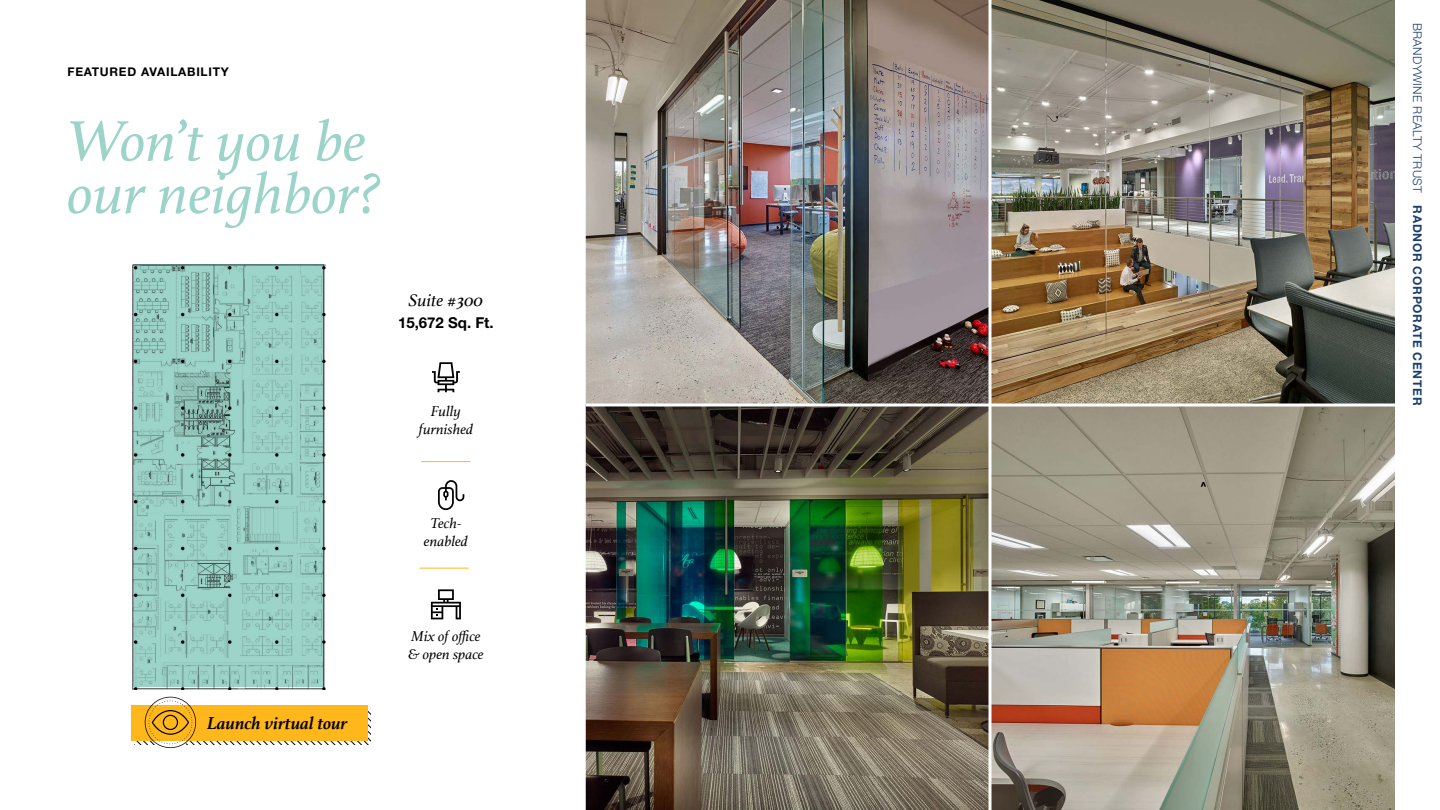
<style>
.page{position:relative;width:1440px;height:810px;background:#fff}
.page>*{position:absolute;margin:0;border:0;box-sizing:border-box;transform-origin:0 0}
.t1{font:italic 60px/52.5px "Athelas";color:#9dd4c9}
.t2{font:italic 700 18.23px "Athelas";color:#000}
.t3{font:italic 18px "Athelas";color:#000}
.t4{font:italic 15px/18px "Athelas";color:#000;text-align:center}
.t5{font:700 15px "Helvetica Neue LT Std";color:#000}
.t6{font:300 12px "Helvetica Neue LT Std";letter-spacing:.03em;color:#1b3e6e}
.t7{font:700 12px "Helvetica Neue LT Std";letter-spacing:.06em;color:#000}
.t8{font:700 9px "Helvetica Neue LT Std";color:#000}
.s1{font-weight:700}
</style>
<div class="page">
<img style="left:586px;top:0;width:809px;height:810px">
<img style="left:133px;top:264px;width:193px;height:425px">
<svg style="left:134px;top:697px;width:236px;height:51px"></svg>
<svg style="left:432px;top:362px;width:28px;height:30px"></svg>
<hr style="left:419px;top:568px;width:50px;height:1px;background:#ffb71b">
<hr style="left:421px;top:461px;width:50px;height:1px;background:#ffb71b">
<svg style="left:438px;top:480px;width:26px;height:30px"></svg>
<svg style="left:431px;top:589px;width:30px;height:30px"></svg>
<svg style="left:988px;top:0;width:4px;height:810px"></svg>
<hr style="left:586px;top:404px;width:810px;height:2px;background:#fff">
<svg style="left:134px;top:264px;width:190px;height:423px;background:#94c8bd"></svg>
<p class="t7" style="left:68px;top:64px;width:163px">FEATURED AVAILABILITY</p>
<h1 class="t1" style="left:68px;top:113px;width:315px">Won’t you be our neighbor?</h1>
<p class="t3" style="left:409px;top:286px;width:76px">Suite #300</p>
<p class="t5" style="left:398px;top:314px;width:97px">15,672 Sq. Ft.</p>
<p class="t4" style="left:419px;top:402px;width:56px">Fully furnished</p>
<p class="t4" style="left:424px;top:514px;width:46px">Tech&shy;enabled</p>
<p class="t2" style="left:207px;top:709px;width:142px">Launch virtual tour</p>
<p class="t4" style="left:408px;top:627px;width:77px;text-align:left">Mix of office &amp; open space</p>
<p class="t8" style="left:1197px;top:487px;width:7px;rotate:-90deg">&gt;</p>
<p class="t6" style="left:1425px;top:22px;width:384px;rotate:90deg">BRANDYWINE REALTY TRUST <span class="s1">RADNOR CORPORATE CENTER</span></p>
</div>
